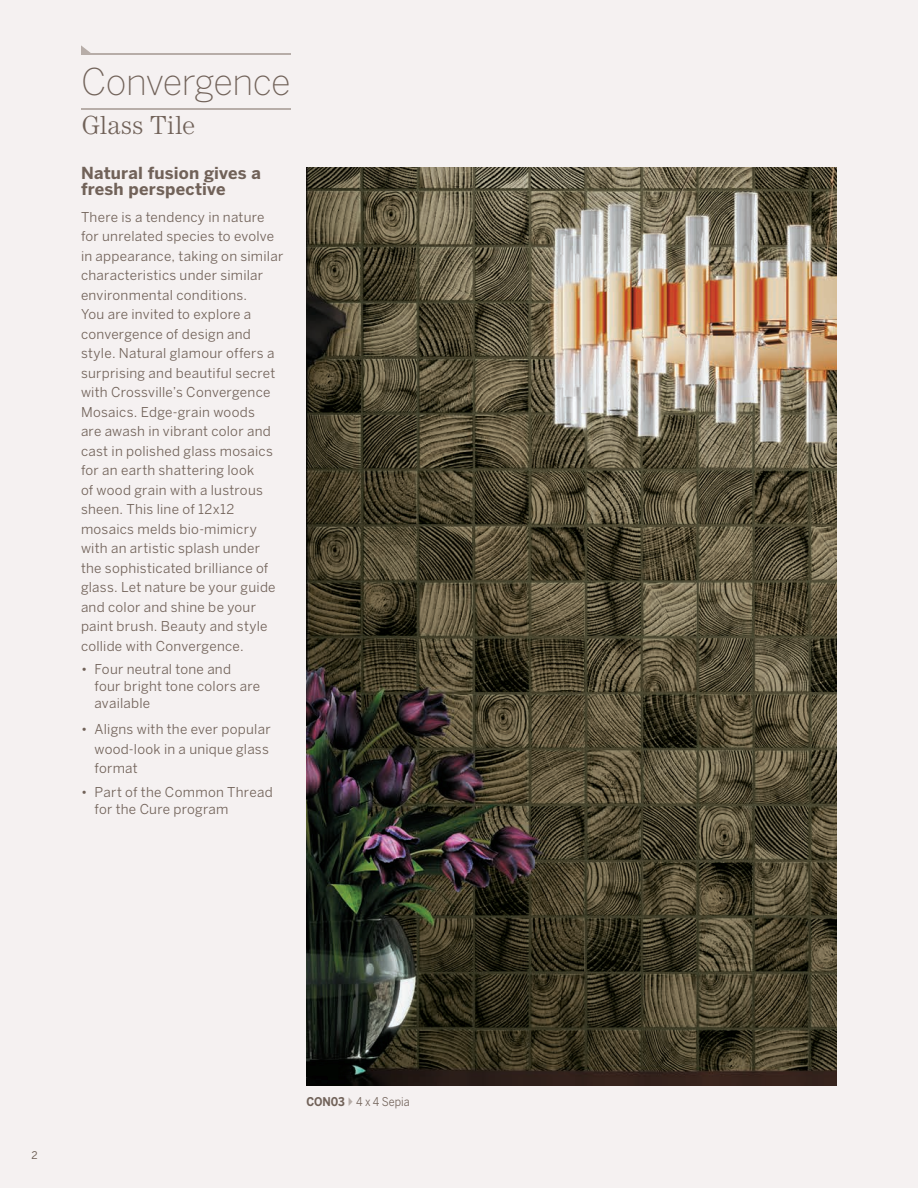
<style>
.page{position:relative;width:918px;height:1188px;background:#f5f1f1}
.page>*{position:absolute;margin:0;border:0;box-sizing:border-box;transform-origin:0 0}
.t1{font:200 36.45px "Benton Sans";letter-spacing:-.02em;color:#716259}
.t2{font:300 27px "Century EF";color:#716259}
.t3{font:700 16.5px/17px "Benton Sans";letter-spacing:.01em;color:#716259}
.t4{font:13.5px/19.5px "Benton Sans";letter-spacing:.02em;color:#716259}
.t5{font:12px "Benton Sans";color:#716259;scale:.9 1}
.t6{font:10.5px "Benton Sans";color:#716259}
.s1{font-weight:700}
</style>
<div class="page">
<img style="left:306px;top:167px;width:530px;height:919px">
<hr style="left:81px;top:53px;width:209px;height:1px;background:#b7ada8">
<hr style="left:81px;top:108px;width:209px;height:2px;background:#b7ada8">
<svg style="left:81px;top:45px;width:10px;height:8px"></svg>
<h1 class="t1" style="left:81px;top:60px;width:211px">Convergence</h1>
<h2 class="t2" style="left:82px;top:110px;width:115px">Glass Tile</h2>
<p class="t3" style="left:81px;top:164px;width:182px">Natural fusion gives a fresh perspective</p>
<p class="t4" style="left:81px;top:207px;width:204px">There is a tendency in nature for unrelated species to evolve in appearance, taking on similar characteristics under similar environmental conditions.<br>You are invited to explore a convergence of design and style. Natural glamour offers a surprising and beautiful secret with Crossville’s Convergence<br>Mosaics. Edge-grain woods<br>are awash in vibrant color and cast in polished glass mosaics for an earth shattering look<br>of wood grain with a lustrous sheen. This line of 12x12 mosaics melds bio-mimicry with an artistic splash under the sophisticated brilliance of glass. Let nature be your guide and color and shine be your paint brush. Beauty and style collide with Convergence.</p>
<p class="t4" style="left:94px;top:661px;width:167px;line-height:16.8px;text-indent:-14px">• Four neutral tone and four bright tone colors are available</p>
<p class="t4" style="left:94px;top:719px;width:178px;text-indent:-14px">• Aligns with the ever popular wood-look in a unique glass format</p>
<p class="t4" style="left:94px;top:783px;width:180px;line-height:16.8px;text-indent:-14px">• Part of the Common Thread for the Cure program</p>
<p class="t6" style="left:32px;top:1149px;width:8px">2</p>
<p class="t5" style="left:306px;top:1094px;width:116px"><span class="s1">CON03</span> 4 x 4 Sepia</p>
</div>
